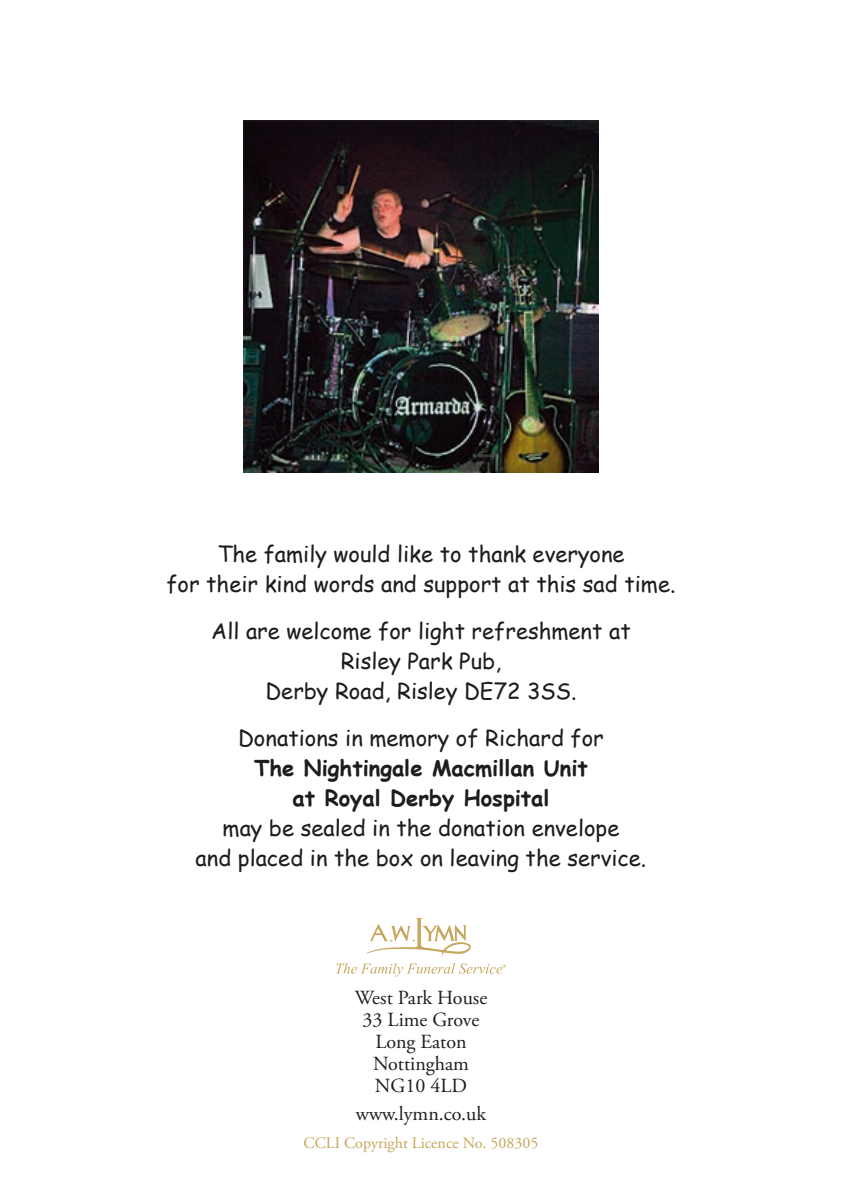
<style>
.page{position:relative;width:842px;height:1191px;background:#fff}
.page>*{position:absolute;margin:0;border:0;box-sizing:border-box;transform-origin:0 0}
.t1{font:22px/30px "Comic Sans MS";color:#1d1d1b;text-align:center}
.t2{font:700 22px/30px "Comic Sans MS";color:#1d1d1b;text-align:center}
.t3{font:20px/22px "Adobe Garamond Pro";color:#1d1d1b;text-align:center}
.t4{font:16px "Adobe Garamond Pro";color:#c6a65b}
</style>
<div class="page">
<img style="left:244px;top:121px;width:354px;height:351px">
<svg style="left:336px;top:917px;width:170px;height:59px"></svg>
<p class="t1" style="left:166px;top:538px;width:511px">The family would like to thank everyone<br>for their kind words and support at this sad time.</p>
<p class="t1" style="left:211px;top:615px;width:421px">All are welcome for light refreshment at<br>Risley Park Pub,<br>Derby Road, Risley DE72 3SS.</p>
<p class="t1" style="left:238px;top:722px;width:367px">Donations in memory of Richard for</p>
<p class="t2" style="left:254px;top:752px;width:335px">The Nightingale Macmillan Unit at Royal Derby Hospital</p>
<p class="t1" style="left:196px;top:812px;width:452px">may be sealed in the donation envelope<br>and placed in the box on leaving the service.</p>
<p class="t3" style="left:355px;top:987px;width:134px">West Park House<br>33 Lime Grove<br>Long Eaton<br>Nottingham<br>NG10 4LD</p>
<p class="t3" style="left:356px;top:1103px;width:132px">www.lymn.co.uk</p>
<p class="t4" style="left:304px;top:1133px;width:236px">CCLI Copyright Licence No. 508305</p>
</div>
